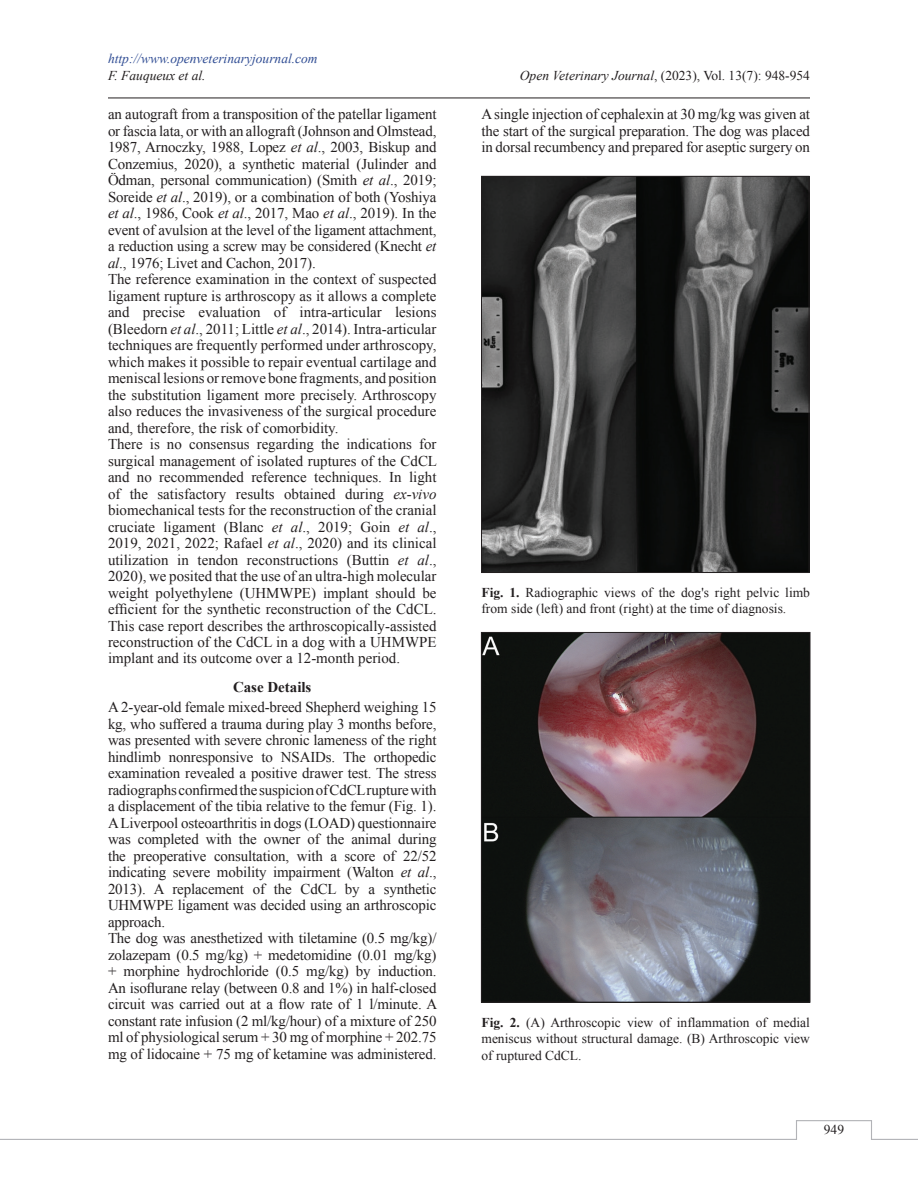
<style>
.page{position:relative;width:918px;height:1188px;background:#fff}
.page>*{position:absolute;margin:0;border:0;box-sizing:border-box;transform-origin:0 0}
.t1{font:15px/16.5px "Times New Roman";letter-spacing:-.01em;color:#231f20}
.t2{font:700 15px "Times New Roman";color:#231f20}
.t3{font:13.5px/16.2px "Times New Roman";color:#231f20}
.t4{font:italic 13.5px "Times New Roman";color:#304d94}
.t5{font:italic 13.5px "Times New Roman";color:#231f20}
.s1{font-style:italic}
.s2{font-weight:700}
</style>
<div class="page">
<hr style="left:108px;top:98px;width:702px;height:1px;background:#231f20">
<svg style="left:0;top:1120px;width:918px;height:20px"></svg>
<img style="left:483px;top:178px;width:324px;height:393px">
<div style="left:481px;top:176px;width:328px;height:397px;border:1px solid #231f20"></div>
<img style="left:483px;top:634px;width:325px;height:367px">
<div style="left:481px;top:632px;width:329px;height:371px;border:1px solid #231f20"></div>
<p class="t4" style="left:108px;top:50px;width:211px">http://www.openveterinaryjournal.com</p>
<p class="t5" style="left:108px;top:66px;width:99px">F. Fauqueux et al.</p>
<p class="t3" style="left:520px;top:67px;width:292px"><span class="s1">Open Veterinary Journal</span>, (2023), Vol. 13(7): 948-954</p>
<p class="t1" style="left:108px;top:106px;width:331px">an autograft from a transposition of the patellar ligament or fascia lata, or with an allograft (Johnson and Olmstead, 1987, Arnoczky, 1988, Lopez <span class="s1">et al</span>., 2003, Biskup and Conzemius, 2020), a synthetic material (Julinder and Ödman, personal communication) (Smith <span class="s1">et al</span>., 2019; Soreide <span class="s1">et al</span>., 2019), or a combination of both (Yoshiya <span class="s1">et al</span>., 1986, Cook <span class="s1">et al</span>., 2017, Mao <span class="s1">et al</span>., 2019). In the event of avulsion at the level of the ligament attachment, a reduction using a screw may be considered (Knecht <span class="s1">et al</span>., 1976; Livet and Cachon, 2017).<br>The reference examination in the context of suspected ligament rupture is arthroscopy as it allows a complete and precise evaluation of intra-articular lesions (Bleedorn <span class="s1">et al</span>., 2011; Little <span class="s1">et al</span>., 2014). Intra-articular techniques are frequently performed under arthroscopy, which makes it possible to repair eventual cartilage and meniscal lesions or remove bone fragments, and position the substitution ligament more precisely. Arthroscopy also reduces the invasiveness of the surgical procedure and, therefore, the risk of comorbidity.<br>There is no consensus regarding the indications for surgical management of isolated ruptures of the CdCL and no recommended reference techniques. In light of the satisfactory results obtained during <span class="s1">ex-vivo </span>biomechanical tests for the reconstruction of the cranial cruciate ligament (Blanc <span class="s1">et al</span>., 2019; Goin <span class="s1">et al</span>., 2019, 2021, 2022; Rafael <span class="s1">et al</span>., 2020) and its clinical utilization in tendon reconstructions (Buttin <span class="s1">et al</span>., 2020), we posited that the use of an ultra-high molecular weight polyethylene (UHMWPE) implant should be efficient for the synthetic reconstruction of the CdCL.<br>This case report describes the arthroscopically-assisted reconstruction of the CdCL in a dog with a UHMWPE implant and its outcome over a 12-month period.</p>
<p class="t2" style="left:233px;top:677px;width:80px">Case Details</p>
<p class="t1" style="left:108px;top:699px;width:331px">A 2-year-old female mixed-breed Shepherd weighing 15 kg, who suffered a trauma during play 3 months before, was presented with severe chronic lameness of the right hindlimb nonresponsive to NSAIDs. The orthopedic examination revealed a positive drawer test. The stress radiographs confirmed the suspicion of CdCL rupture with a displacement of the tibia relative to the femur (Fig. 1).<br>A Liverpool osteoarthritis in dogs (LOAD) questionnaire was completed with the owner of the animal during the preoperative consultation, with a score of 22/52 indicating severe mobility impairment (Walton <span class="s1">et al</span>., 2013). A replacement of the CdCL by a synthetic UHMWPE ligament was decided using an arthroscopic approach.<br>The dog was anesthetized with tiletamine (0.5 mg/kg)/ zolazepam (0.5 mg/kg) + medetomidine (0.01 mg/kg) + morphine hydrochloride (0.5 mg/kg) by induction.<br>An isoflurane relay (between 0.8 and 1%) in half-closed circuit was carried out at a flow rate of 1 l/minute. A constant rate infusion (2 ml/kg/hour) of a mixture of 250 ml of physiological serum + 30 mg of morphine + 202.75 mg of lidocaine + 75 mg of ketamine was administered.</p>
<p class="t1" style="left:482px;top:106px;width:330px;text-align:justify">A single injection of cephalexin at 30 mg/kg was given at the start of the surgical preparation. The dog was placed in dorsal recumbency and prepared for aseptic surgery on</p>
<p class="t3" style="left:482px;top:584px;width:330px"><span class="s2">Fig. 1.</span> Radiographic views of the dog's right pelvic limb from side (left) and front (right) at the time of diagnosis.</p>
<p class="t3" style="left:482px;top:1014px;width:330px;text-align:justify"><span class="s2">Fig. 2.</span> (A) Arthroscopic view of inflammation of medial meniscus without structural damage. (B) Arthroscopic view of ruptured CdCL.</p>
<p class="t3" style="left:824px;top:1121px;width:22px">949</p>
</div>
